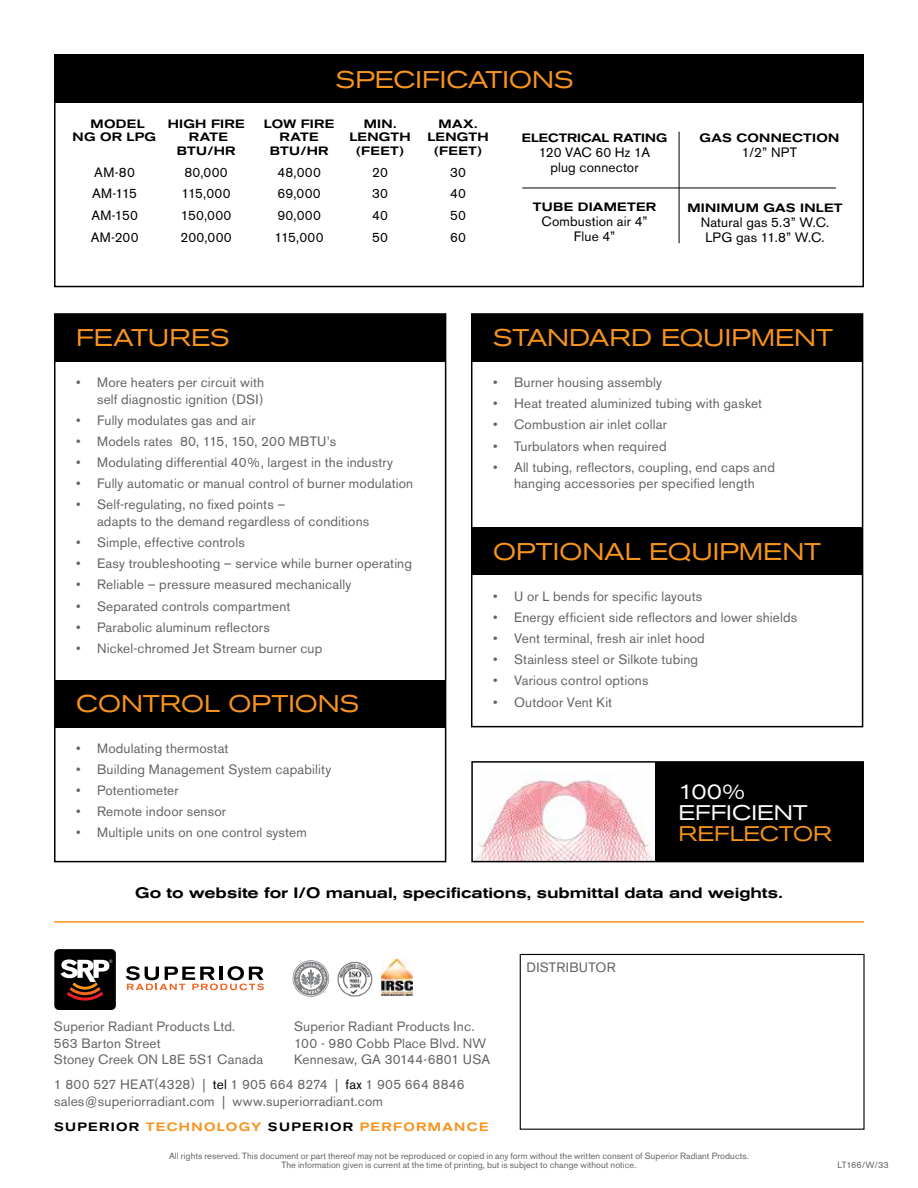
<style>
.page{position:relative;width:918px;height:1188px;background:#fff}
.page>*{position:absolute;margin:0;border:0;box-sizing:border-box;transform-origin:0 0}
.t1{font:expanded 24px "Akzidenz Grotesk BE";color:#f7941e}
.t2{font:expanded 21px/21px "Akzidenz Grotesk BE";color:#fff}
.t3{font:expanded 21px "Akzidenz Grotesk BE";letter-spacing:-.005em;color:#f7941e}
.t4{font:500 expanded 15px "Akzidenz Grotesk BE";letter-spacing:-.005em;color:#000}
.t5{font:13.5px/16.5px "Akzidenz Grotesk BE";letter-spacing:.01em;color:#636466}
.t6{font:13.5px/15px "Akzidenz Grotesk BE";letter-spacing:.015em;color:#000;text-align:center}
.t7{font:500 expanded 12px "Akzidenz Grotesk BE";letter-spacing:.02em;color:#000}
.t8{font:500 expanded 12px "Akzidenz Grotesk BE";letter-spacing:.11em;color:#f7941e}
.t9{font:500 expanded 12px "Akzidenz Grotesk BE";color:#000}
.t10{font:9px/9px "Akzidenz Grotesk BE";letter-spacing:.005em;color:#636466;text-align:center}
.s1{color:#000}
</style>
<div class="page">
<svg style="left:126px;top:966px;width:138px;height:24px"></svg>
<div style="left:54px;top:949px;width:62px;height:61px;background:#000;border-radius:5px"></div>
<svg style="left:60px;top:959px;width:52px;height:42px"></svg>
<hr style="left:54px;top:921px;width:810px;height:2px;background:#f7941e">
<div style="left:520px;top:954px;width:345px;height:176px;border:1px solid #000"></div>
<svg style="left:293px;top:960px;width:36px;height:37px"></svg>
<img style="left:337px;top:961px;width:36px;height:36px">
<img style="left:381px;top:959px;width:31px;height:36px">
<img style="left:476px;top:777px;width:177px;height:82px">
<div style="left:471px;top:761px;width:393px;height:101px;border:2px solid #000"></div>
<div style="left:655px;top:762px;width:208px;height:100px;background:#000"></div>
<div style="left:54px;top:313px;width:392px;height:549px;border:2px solid #000"></div>
<div style="left:471px;top:313px;width:392px;height:414px;border:2px solid #000"></div>
<div style="left:55px;top:314px;width:391px;height:48px;background:#000"></div>
<div style="left:472px;top:314px;width:391px;height:48px;background:#000"></div>
<div style="left:472px;top:528px;width:391px;height:47px;background:#000"></div>
<div style="left:55px;top:680px;width:391px;height:47px;background:#000"></div>
<div style="left:54px;top:54px;width:810px;height:233px;border:2px solid #000"></div>
<div style="left:55px;top:55px;width:808px;height:48px;background:#000"></div>
<hr style="left:522px;top:188px;width:314px;height:1px;background:#000">
<hr style="left:679px;top:132px;width:1px;height:111px;background:#000">
<h1 class="t1" style="left:336px;top:65px;width:239px">SPECIFICATIONS</h1>
<p class="t7" style="left:91px;top:117px;width:56px">MODEL</p>
<p class="t7" style="left:168px;top:117px;width:78px">HIGH FIRE</p>
<p class="t7" style="left:264px;top:117px;width:72px">LOW FIRE</p>
<p class="t7" style="left:364px;top:117px;width:34px">MIN.</p>
<p class="t7" style="left:439px;top:117px;width:41px">MAX.</p>
<p class="t7" style="left:73px;top:130px;width:85px">NG OR LPG</p>
<p class="t7" style="left:189px;top:130px;width:41px">RATE</p>
<p class="t7" style="left:280px;top:130px;width:41px">RATE</p>
<p class="t7" style="left:349px;top:130px;width:63px">LENGTH</p>
<p class="t7" style="left:427px;top:130px;width:63px">LENGTH</p>
<p class="t7" style="left:177px;top:144px;width:60px">BTU/HR</p>
<p class="t7" style="left:270px;top:144px;width:60px">BTU/HR</p>
<p class="t7" style="left:356px;top:144px;width:49px">(FEET)</p>
<p class="t7" style="left:434px;top:144px;width:49px">(FEET)</p>
<p class="t6" style="left:94px;top:164px;width:42px">AM-80</p>
<p class="t6" style="left:184px;top:164px;width:45px">80,000</p>
<p class="t6" style="left:277px;top:164px;width:45px">48,000</p>
<p class="t6" style="left:372px;top:164px;width:17px">20</p>
<p class="t6" style="left:450px;top:164px;width:17px">30</p>
<p class="t6" style="left:92px;top:186px;width:46px">AM-115</p>
<p class="t6" style="left:182px;top:186px;width:51px">115,000</p>
<p class="t6" style="left:278px;top:186px;width:45px">69,000</p>
<p class="t6" style="left:372px;top:186px;width:17px">30</p>
<p class="t6" style="left:450px;top:186px;width:17px">40</p>
<p class="t6" style="left:91px;top:208px;width:48px">AM-150</p>
<p class="t6" style="left:181px;top:208px;width:52px">150,000</p>
<p class="t6" style="left:277px;top:208px;width:45px">90,000</p>
<p class="t6" style="left:372px;top:208px;width:17px">40</p>
<p class="t6" style="left:450px;top:208px;width:17px">50</p>
<p class="t6" style="left:91px;top:230px;width:49px">AM-200</p>
<p class="t6" style="left:180px;top:230px;width:53px">200,000</p>
<p class="t6" style="left:275px;top:230px;width:51px">115,000</p>
<p class="t6" style="left:372px;top:230px;width:17px">50</p>
<p class="t6" style="left:450px;top:230px;width:17px">60</p>
<p class="t9" style="left:522px;top:131px;width:147px">ELECTRICAL RATING</p>
<p class="t6" style="left:539px;top:145px;width:113px">120 VAC 60 Hz 1A plug connector</p>
<p class="t7" style="left:533px;top:200px;width:125px">TUBE DIAMETER</p>
<p class="t6" style="left:542px;top:214px;width:107px">Combustion air 4”<br>Flue 4”</p>
<p class="t7" style="left:700px;top:131px;width:141px">GAS CONNECTION</p>
<p class="t6" style="left:742px;top:145px;width:57px">1/2” NPT</p>
<p class="t7" style="left:687px;top:201px;width:157px">MINIMUM GAS INLET</p>
<p class="t6" style="left:701px;top:215px;width:130px">Natural gas 5.3” W.C.<br>LPG gas 11.8” W.C.</p>
<h1 class="t1" style="left:76px;top:324px;width:155px">FEATURES</h1>
<p class="t5" style="left:76px;top:374px;width:190px;text-align:right">• More heaters per circuit with self diagnostic ignition (DSI)</p>
<p class="t5" style="left:76px;top:412px;width:181px">• Fully modulates gas and air</p>
<p class="t5" style="left:76px;top:433px;width:262px">• Models rates 80, 115, 150, 200 MBTU’s</p>
<p class="t5" style="left:76px;top:454px;width:319px">• Modulating differential 40%, largest in the industry</p>
<p class="t5" style="left:76px;top:475px;width:339px">• Fully automatic or manual control of burner modulation</p>
<p class="t5" style="left:97px;top:497px;width:274px;text-indent:-21px">• Self-regulating, no fixed points –<br>adapts to the demand regardless of conditions</p>
<p class="t5" style="left:76px;top:534px;width:170px">• Simple, effective controls</p>
<p class="t5" style="left:76px;top:555px;width:337px">• Easy troubleshooting – service while burner operating</p>
<p class="t5" style="left:76px;top:576px;width:277px">• Reliable – pressure measured mechanically</p>
<p class="t5" style="left:76px;top:598px;width:216px">• Separated controls compartment</p>
<p class="t5" style="left:76px;top:619px;width:195px">• Parabolic aluminum reflectors</p>
<p class="t5" style="left:76px;top:640px;width:248px">• Nickel-chromed Jet Stream burner cup</p>
<h1 class="t1" style="left:493px;top:324px;width:342px">STANDARD EQUIPMENT</h1>
<p class="t5" style="left:493px;top:374px;width:171px">• Burner housing assembly</p>
<p class="t5" style="left:493px;top:395px;width:271px">• Heat treated aluminized tubing with gasket</p>
<p class="t5" style="left:493px;top:417px;width:175px">• Combustion air inlet collar</p>
<p class="t5" style="left:493px;top:438px;width:175px">• Turbulators when required</p>
<p class="t5" style="left:493px;top:459px;width:283px;text-align:center">• All tubing, reflectors, coupling, end caps and hanging accessories per specified length</p>
<h1 class="t1" style="left:493px;top:538px;width:330px">OPTIONAL EQUIPMENT</h1>
<p class="t5" style="left:493px;top:588px;width:211px">• U or L bends for specific layouts</p>
<p class="t5" style="left:493px;top:609px;width:306px">• Energy efficient side reflectors and lower shields</p>
<p class="t5" style="left:493px;top:630px;width:213px">• Vent terminal, fresh air inlet hood</p>
<p class="t5" style="left:493px;top:651px;width:207px">• Stainless steel or Silkote tubing</p>
<p class="t5" style="left:493px;top:673px;width:157px">• Various control options</p>
<h1 class="t1" style="left:76px;top:690px;width:285px">CONTROL OPTIONS</h1>
<p class="t5" style="left:493px;top:694px;width:121px">• Outdoor Vent Kit</p>
<p class="t5" style="left:76px;top:740px;width:154px">• Modulating thermostat</p>
<p class="t5" style="left:76px;top:761px;width:257px">• Building Management System capability</p>
<p class="t5" style="left:76px;top:782px;width:104px">• Potentiometer</p>
<p class="t5" style="left:76px;top:803px;width:151px">• Remote indoor sensor</p>
<p class="t5" style="left:76px;top:825px;width:232px">• Multiple units on one control system</p>
<h2 class="t2" style="left:679px;top:781px;width:131px">100%<br>EFFICIENT</h2>
<h2 class="t3" style="left:679px;top:821px;width:155px">REFLECTOR</h2>
<p class="t4" style="left:135px;top:884px;width:649px">Go to website for I/O manual, specifications, submittal data and weights.</p>
<p class="t5" style="left:526px;top:959px;width:91px">DISTRIBUTOR</p>
<p class="t5" style="left:54px;top:1018px;width:211px">Superior Radiant Products Ltd.<br>563 Barton Street<br>Stoney Creek ON L8E 5S1 Canada</p>
<p class="t5" style="left:54px;top:1076px;width:412px">1 800 527 HEAT(4328) | <span class="s1">tel</span> 1 905 664 8274 | <span class="s1">fax</span> 1 905 664 8846 sales@superiorradiant.com | www.superiorradiant.com</p>
<p class="t8" style="left:54px;top:1120px;width:436px"><span class="s1">SUPERIOR</span> TECHNOLOGY <span class="s1">SUPERIOR</span> PERFORMANCE</p>
<p class="t10" style="left:169px;top:1151px;width:581px">All rights reserved. This document or part thereof may not be reproduced or copied in any form without the written consent of Superior Radiant Products.<br>The information given is current at the time of printing, but is subject to change without notice.</p>
<p class="t5" style="left:294px;top:1018px;width:198px">Superior Radiant Products Inc.<br>100 - 980 Cobb Place Blvd. NW<br>Kennesaw, GA 30144-6801 USA</p>
<p class="t10" style="left:838px;top:1160px;width:52px">LT166/W/33</p>
</div>
